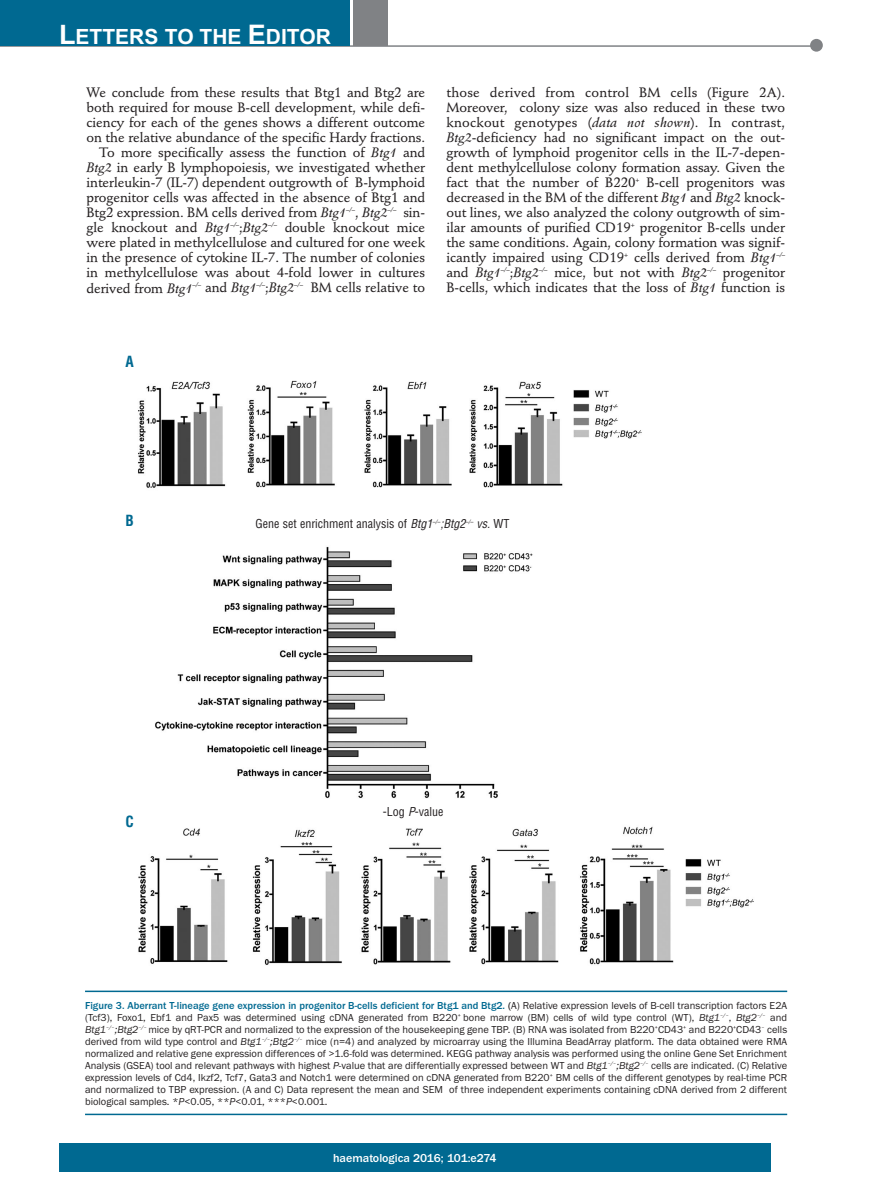
<style>
.page{position:relative;width:893px;height:1191px;background:#fff}
.page>*{position:absolute;margin:0;border:0;box-sizing:border-box;transform-origin:0 0}
.t1{font:700 21px "Arial";color:#fff}
.t2{font:700 condensed 15px "Helvetica";color:#006991}
.t3{font:500 13.5px/15px "Stempel Schneidler";letter-spacing:-.005em;color:#231f20;text-align:right}
.t4{font:condensed 12px "Helvetica";color:#231f20}
.t5{font:500 12px "Franklin Gothic";color:#fff}
.t6{font:10.5px/12px "Franklin Gothic";color:#231f20;text-align:justify}
.s1{font-size:27px}
.s2{font-family:"Stempel Schneidler Med";font-weight:400;font-style:italic}
.s3{font-style:italic}
.s4{font-weight:500;color:#006991}
.s5{font-weight:500}
</style>
<div class="page">
<div style="left:59px;top:1143px;width:712px;height:28px;background:#006991"></div>
<hr style="left:0;top:45px;width:820px;height:2px;background:#808285">
<div style="left:810px;top:39px;width:13px;height:13px;background:#808285;border-radius:50%"></div>
<div style="left:354px;top:0;width:34px;height:45px;background:#808285"></div>
<div style="left:0;top:0;width:350px;height:45px;background:#006991"></div>
<img style="left:138px;top:380px;width:616px;height:585px">
<hr style="left:85px;top:990px;width:702px;height:2px;background:#006991">
<hr style="left:85px;top:1113px;width:702px;height:2px;background:#006991">
<h1 class="t1" style="left:59px;top:25px;width:273px"><span class="s1">L</span>ETTERS TO THE <span class="s1">E</span>DITOR</h1>
<p class="t3" style="left:87px;top:86px;width:340px">We conclude from these results that Btg1 and Btg2 are both required for mouse B-cell development, while defi&shy;ciency for each of the genes shows a different outcome on the relative abundance of the specific Hardy fractions.<br>To more specifically assess the function of <span class="s2">Btg1</span> and <span class="s2">Btg2</span> in early B lymphopoiesis, we investigated whether interleukin-7 (IL-7) dependent outgrowth of B-lymphoid progenitor cells was affected in the absence of Btg1 and Btg2 expression. BM cells derived from <span class="s2">Btg1</span><sup>–/–</sup>, <span class="s2">Btg2</span><sup>–/–</sup> sin&shy;gle knockout and <span class="s2">Btg1</span><sup>–/–</sup>;<span class="s2">Btg2</span><sup>–/–</sup> double knockout mice were plated in methylcellulose and cultured for one week in the presence of cytokine IL-7. The number of colonies in methylcellulose was about 4-fold lower in cultures derived from <span class="s2">Btg1</span><sup>–/–</sup> and <span class="s2">Btg1</span><sup>–/–</sup>;<span class="s2">Btg2</span><sup>–/–</sup> BM cells relative to</p>
<p class="t3" style="left:446px;top:86px;width:340px;text-align:justify">those derived from control BM cells (Figure 2A).<br>Moreover, colony size was also reduced in these two knockout genotypes (<span class="s2">data not shown</span>). In contrast, <span class="s2">Btg2</span>-deficiency had no significant impact on the out&shy;growth of lymphoid progenitor cells in the IL-7-depen&shy;dent methylcellulose colony formation assay. Given the fact that the number of B220<sup>+</sup> B-cell progenitors was decreased in the BM of the different <span class="s2">Btg1</span> and <span class="s2">Btg2</span> knock&shy;out lines, we also analyzed the colony outgrowth of sim&shy;ilar amounts of purified CD19<sup>+</sup> progenitor B-cells under the same conditions. Again, colony formation was signif&shy;icantly impaired using CD19<sup>+</sup> cells derived from <span class="s2">Btg1</span><sup>–/– </sup>and <span class="s2">Btg1</span><sup>–/–</sup>;<span class="s2">Btg2</span><sup>–/–</sup> mice, but not with <span class="s2">Btg2</span><sup>–/–</sup> progenitor B-cells, which indicates that the loss of <span class="s2">Btg1</span> function is</p>
<p class="t2" style="left:126px;top:353px;width:10px">A</p>
<p class="t2" style="left:126px;top:512px;width:10px">B</p>
<p class="t2" style="left:126px;top:812px;width:10px">C</p>
<p class="t4" style="left:255px;top:517px;width:256px">Gene set enrichment analysis of <span class="s3">Btg1</span><sup>–/–</sup><span class="s3">;Btg2</span><sup>–/–</sup> <span class="s3">vs.</span> WT</p>
<p class="t4" style="left:383px;top:804px;width:62px">-Log <span class="s3">P</span>-value</p>
<p class="t6" style="left:85px;top:999px;width:704px"><span class="s4">Figure 3. Aberrant T-lineage gene expression in progenitor B-cells deficient for Btg1 and Btg2.</span> <span class="s5">(</span>A) Relative expression levels of B-cell transcription factors E2A (Tcf3), Foxo1, Ebf1 and Pax5 was determined using cDNA generated from B220<sup>+</sup> bone marrow (BM) cells of wild type control (WT), <span class="s3">Btg1</span><sup>–/–</sup>, <span class="s3">Btg2</span><sup>–/–</sup> and <span class="s3">Btg1</span><sup>–/–</sup><span class="s3">;Btg2</span><sup>–/–</sup> mice by qRT-PCR and normalized to the expression of the housekeeping gene TBP. (B) RNA was isolated from B220<sup>+</sup>CD43<sup>+</sup> and B220<sup>+</sup>CD43<sup>–</sup> cells derived from wild type control and <span class="s3">Btg1</span><sup>–/–</sup><span class="s3">;Btg2</span><sup>–/–</sup> mice (n=4) and analyzed by microarray using the Illumina BeadArray platform. The data obtained were RMA normalized and relative gene expression differences of &gt;1.6-fold was determined. KEGG pathway analysis was performed using the online Gene Set Enrichment Analysis (GSEA) tool and relevant pathways with highest <span class="s3">P</span>-value that are differentially expressed between WT and <span class="s3">Btg1</span><sup>–/–</sup><span class="s3">;Btg2</span><sup>–/–</sup> cells are indicated. (C) Relative expression levels of Cd4, Ikzf2, Tcf7, Gata3 and Notch1 were determined on cDNA generated from B220<sup>+</sup> BM cells of the different genotypes by real-time PCR and normalized to TBP expression. (A and C) Data represent the mean and SEM of three independent experiments containing cDNA derived from 2 different biological samples. *<span class="s3">P</span>&lt;0.05, **<span class="s3">P</span>&lt;0.01, ***<span class="s3">P</span>&lt;0.001.</p>
<p class="t5" style="left:333px;top:1150px;width:165px">haematologica 2016; 101:e274</p>
</div>
